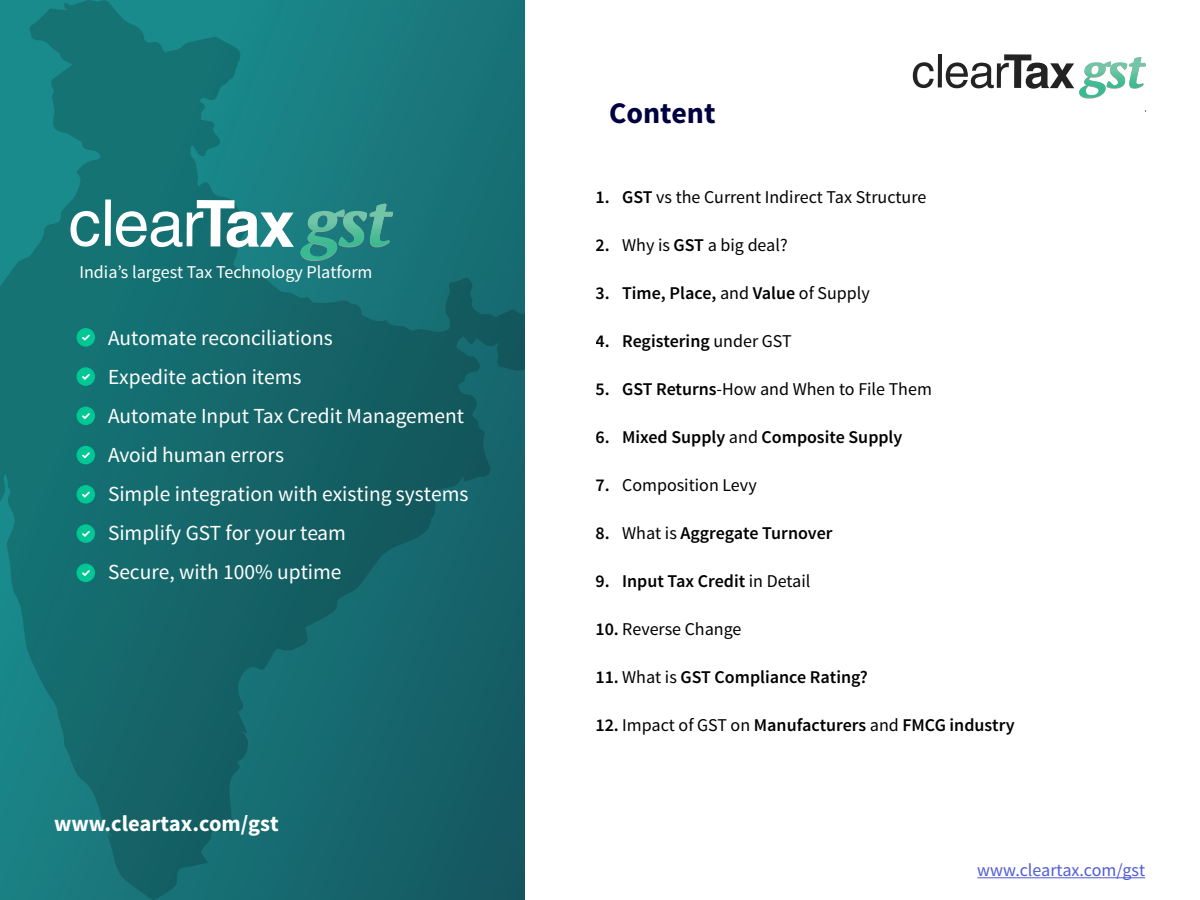
<style>
.page{position:relative;width:1200px;height:900px;background:#fff}
.page>*{position:absolute;margin:0;border:0;box-sizing:border-box;transform-origin:0 0}
.t1{font:700 30px "Source Sans Pro";color:#000041}
.t2{font:700 22.5px "Source Sans Pro";color:#fff}
.t3{font:21.45px/39px "Source Sans Pro";color:#fff}
.t4{font:600 18px "Source Sans Pro";color:#000}
.t5{font:18px "Source Sans Pro";color:#000}
.t6{font:18px "Source Sans Pro";color:#fff}
.t7{font:18px "Source Sans Pro";color:#4f5cd6}
.s1{font-weight:600}
.s2{font-weight:400}
</style>
<div class="page">
<svg style="left:913px;top:62px;width:21px;height:26px"></svg>
<hr style="left:938px;top:54px;width:4px;height:33px;background:#232323">
<svg style="left:946px;top:54px;width:200px;height:45px"></svg>
<hr style="left:977px;top:877px;width:168px;height:1px;background:#4f5cd6">
<svg style="left:0;top:0;width:525px;height:900px;fill:#166c70"></svg>
<div style="left:76px;top:328px;width:19px;height:19px;background:#00c794;border-radius:50%"></div>
<svg style="left:82px;top:334px;width:8px;height:7px"></svg>
<div style="left:76px;top:367px;width:19px;height:19px;background:#00c794;border-radius:50%"></div>
<svg style="left:82px;top:374px;width:8px;height:6px"></svg>
<div style="left:76px;top:407px;width:19px;height:18px;background:#00c794;border-radius:50%"></div>
<svg style="left:82px;top:413px;width:8px;height:6px"></svg>
<div style="left:76px;top:446px;width:19px;height:18px;background:#00c794;border-radius:50%"></div>
<svg style="left:82px;top:452px;width:8px;height:7px"></svg>
<div style="left:76px;top:485px;width:19px;height:19px;background:#00c794;border-radius:50%"></div>
<svg style="left:82px;top:491px;width:8px;height:7px"></svg>
<div style="left:76px;top:524px;width:19px;height:19px;background:#00c794;border-radius:50%"></div>
<svg style="left:82px;top:531px;width:8px;height:6px"></svg>
<div style="left:76px;top:564px;width:19px;height:18px;background:#00c794;border-radius:50%"></div>
<svg style="left:82px;top:570px;width:8px;height:6px"></svg>
<svg style="left:70px;top:211px;width:29px;height:36px"></svg>
<div style="left:105px;top:200px;width:6px;height:46px;background:#fff"></div>
<svg style="left:116px;top:200px;width:178px;height:47px"></svg>
<svg style="left:301px;top:203px;width:92px;height:58px"></svg>
<p class="t6" style="left:80px;top:260px;width:295px">India’s largest Tax Technology Platform</p>
<p class="t3" style="left:108px;top:319px;width:362px">Automate reconciliations<br>Expedite action items<br>Automate Input Tax Credit Management<br>Avoid human errors<br>Simple integration with existing systems<br>Simplify GST for your team<br>Secure, with 100% uptime</p>
<p class="t2" style="left:54px;top:809px;width:226px">www.cleartax.com/gst</p>
<h1 class="t1" style="left:609px;top:94px;width:108px">Content</h1>
<p class="t5" style="left:622px;top:186px;width:306px"><span class="s1">GST</span> vs the Current Indirect Tax Structure</p>
<p class="t4" style="left:595px;top:185px;width:16px">1.</p>
<p class="t4" style="left:595px;top:233px;width:16px">2.</p>
<p class="t4" style="left:595px;top:281px;width:16px">3.</p>
<p class="t4" style="left:595px;top:329px;width:16px">4.</p>
<p class="t4" style="left:595px;top:377px;width:16px">5.</p>
<p class="t4" style="left:595px;top:425px;width:16px">6.</p>
<p class="t4" style="left:595px;top:473px;width:16px">7.</p>
<p class="t4" style="left:595px;top:521px;width:16px">8.</p>
<p class="t4" style="left:595px;top:569px;width:16px">9.</p>
<p class="t5" style="left:622px;top:233px;width:167px">Why is <span class="s1">GST</span> a big deal?</p>
<p class="t4" style="left:622px;top:281px;width:249px">Time, Place, <span class="s2">and</span> Value <span class="s2">of Supply</span></p>
<p class="t4" style="left:622px;top:329px;width:171px">Registering <span class="s2">under GST</span></p>
<p class="t5" style="left:622px;top:377px;width:311px"><span class="s1">GST Returns</span>-How and When to File Them</p>
<p class="t4" style="left:622px;top:425px;width:282px">Mixed Supply <span class="s2">and</span> Composite Supply</p>
<p class="t5" style="left:622px;top:473px;width:136px">Composition Levy</p>
<p class="t4" style="left:622px;top:521px;width:212px"><span class="s2">What is</span> Aggregate Turnover</p>
<p class="t4" style="left:622px;top:569px;width:190px">Input Tax Credit <span class="s2">in Detail</span></p>
<p class="t5" style="left:595px;top:617px;width:148px"><span class="s1">10.</span> Reverse Change</p>
<p class="t4" style="left:595px;top:665px;width:274px">11. <span class="s2">What is</span> GST Compliance Rating?</p>
<p class="t4" style="left:595px;top:713px;width:421px">12. <span class="s2">Impact of GST on</span> Manufacturers <span class="s2">and</span> FMCG industry</p>
<p class="t7" style="left:977px;top:859px;width:169px">www.cleartax.com/gst</p>
</div>
